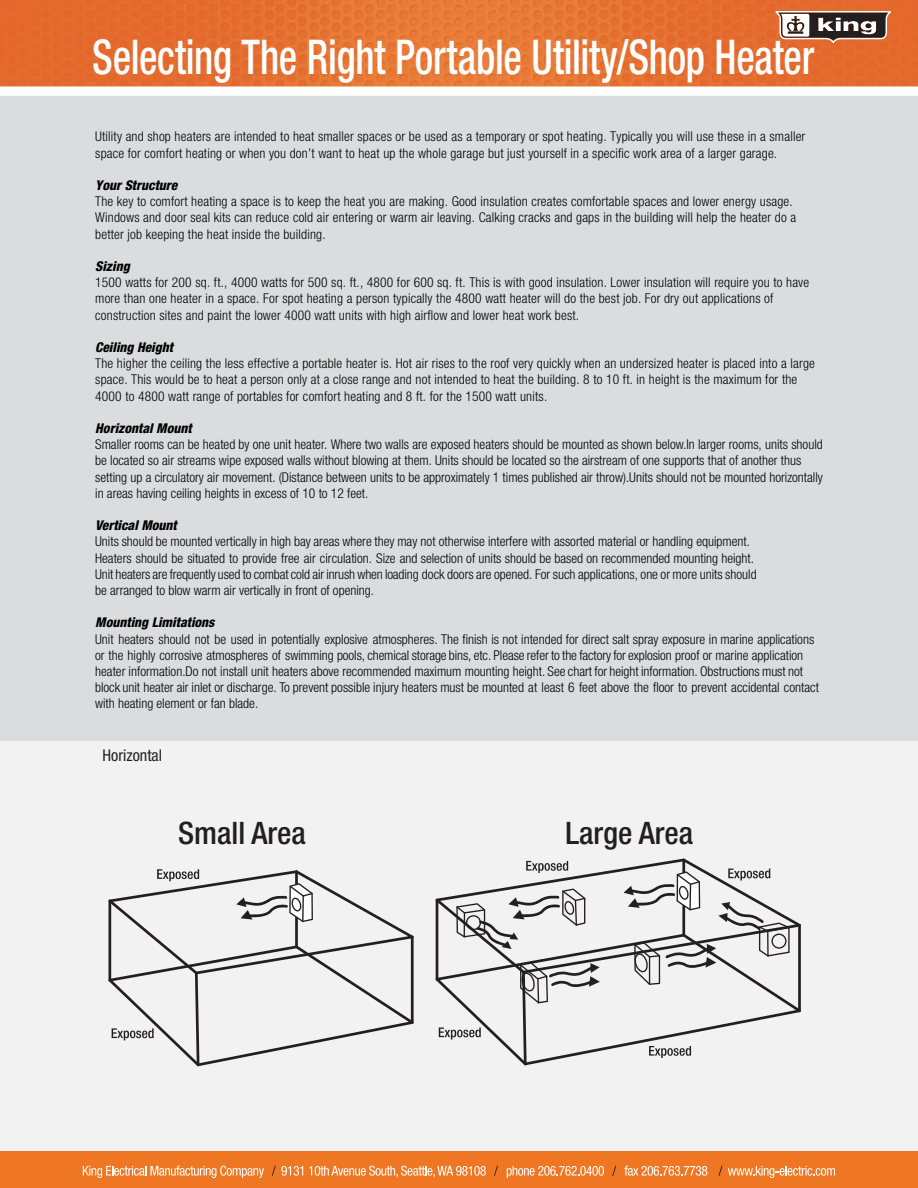
<style>
.page{position:relative;width:918px;height:1188px;background:#dbdcdd}
.page>*{position:absolute;margin:0;border:0;box-sizing:border-box;transform-origin:0 0}
.t1{font:500 condensed 48px "Helvetica Neue LT Std";letter-spacing:-.005em;color:#fff;scale:.83 1}
.t2{font:500 condensed 30.9px "Helvetica Neue LT Std";color:#231f20}
.t3{font:condensed 16.2px "Helvetica Neue LT Std";color:#231f20}
.t4{font:300 condensed 13.5px/16.2px "Helvetica Neue LT Std";color:#000}
.t5{font:italic 800 condensed 13.5px "Helvetica Neue LT Std";color:#000}
</style>
<div class="page">
<div style="left:0;top:742px;width:918px;height:409px;background:#f2f2f2"></div>
<div style="left:0;top:1151px;width:918px;height:37px;background:#ef7622"></div>
<svg style="left:83px;top:1166px;width:181px;height:12px"></svg>
<svg style="left:309px;top:1166px;width:177px;height:12px"></svg>
<svg style="left:507px;top:1166px;width:97px;height:12px"></svg>
<svg style="left:624px;top:1166px;width:83px;height:10px"></svg>
<svg style="left:272px;top:1166px;width:31px;height:10px"></svg>
<svg style="left:494px;top:1166px;width:4px;height:10px"></svg>
<svg style="left:612px;top:1166px;width:4px;height:10px"></svg>
<svg style="left:718px;top:1166px;width:117px;height:12px"></svg>
<svg style="left:0;top:86px;width:918px;height:10px;background:#fbf7f4"></svg>
<img style="left:0;top:0;width:918px;height:86px">
<svg style="left:775px;top:11px;width:116px;height:32px;background:#93786c"></svg>
<svg style="left:436px;top:859px;width:365px;height:206px"></svg>
<svg style="left:108px;top:869px;width:306px;height:197px"></svg>
<h1 class="t1" style="left:92px;top:29px;width:872px">Selecting The Right Portable Utility/Shop Heater</h1>
<p class="t4" style="left:95px;top:128px;width:712px">Utility and shop heaters are intended to heat smaller spaces or be used as a temporary or spot heating. Typically you will use these in a smaller space for comfort heating or when you don’t want to heat up the whole garage but just yourself in a specific work area of a larger garage.</p>
<p class="t5" style="left:95px;top:177px;width:84px">Your Structure</p>
<p class="t4" style="left:95px;top:193px;width:702px">The key to comfort heating a space is to keep the heat you are making. Good insulation creates comfortable spaces and lower energy usage.<br>Windows and door seal kits can reduce cold air entering or warm air leaving. Calking cracks and gaps in the building will help the heater do a better job keeping the heat inside the building.</p>
<p class="t5" style="left:95px;top:258px;width:36px">Sizing</p>
<p class="t4" style="left:95px;top:274px;width:715px">1500 watts for 200 sq. ft., 4000 watts for 500 sq. ft., 4800 for 600 sq. ft. This is with good insulation. Lower insulation will require you to have more than one heater in a space. For spot heating a person typically the 4800 watt heater will do the best job. For dry out applications of construction sites and paint the lower 4000 watt units with high airflow and lower heat work best.</p>
<p class="t5" style="left:95px;top:339px;width:79px">Ceiling Height</p>
<p class="t4" style="left:95px;top:355px;width:721px">The higher the ceiling the less effective a portable heater is. Hot air rises to the roof very quickly when an undersized heater is placed into a large space. This would be to heat a person only at a close range and not intended to heat the building. 8 to 10 ft. in height is the maximum for the<br>4000 to 4800 watt range of portables for comfort heating and 8 ft. for the 1500 watt units.</p>
<p class="t5" style="left:95px;top:420px;width:98px">Horizontal Mount</p>
<p class="t4" style="left:95px;top:436px;width:729px">Smaller rooms can be heated by one unit heater. Where two walls are exposed heaters should be mounted as shown below.In larger rooms, units should be located so air streams wipe exposed walls without blowing at them. Units should be located so the airstream of one supports that of another thus setting up a circulatory air movement. (Distance between units to be approximately 1 times published air throw).Units should not be mounted horizontally in areas having ceiling heights in excess of 10 to 12 feet.</p>
<p class="t5" style="left:95px;top:517px;width:83px">Vertical Mount</p>
<p class="t4" style="left:95px;top:533px;width:663px">Units should be mounted vertically in high bay areas where they may not otherwise interfere with assorted material or handling equipment.<br>Heaters should be situated to provide free air circulation. Size and selection of units should be based on recommended mounting height.<br>Unit heaters are frequently used to combat cold air inrush when loading dock doors are opened. For such applications, one or more units should be arranged to blow warm air vertically in front of opening.</p>
<p class="t5" style="left:95px;top:614px;width:121px">Mounting Limitations</p>
<p class="t4" style="left:95px;top:631px;width:725px">Unit heaters should not be used in potentially explosive atmospheres. The finish is not intended for direct salt spray exposure in marine applications or the highly corrosive atmospheres of swimming pools, chemical storage bins, etc. Please refer to the factory for explosion proof or marine application heater information.Do not install unit heaters above recommended maximum mounting height. See chart for height information. Obstructions must not block unit heater air inlet or discharge. To prevent possible injury heaters must be mounted at least 6 feet above the floor to prevent accidental contact with heating element or fan blade.</p>
<p class="t3" style="left:103px;top:746px;width:61px">Horizontal</p>
<h2 class="t2" style="left:178px;top:814px;width:129px">Small Area</h2>
<h2 class="t2" style="left:566px;top:814px;width:129px">Large Area</h2>
</div>
